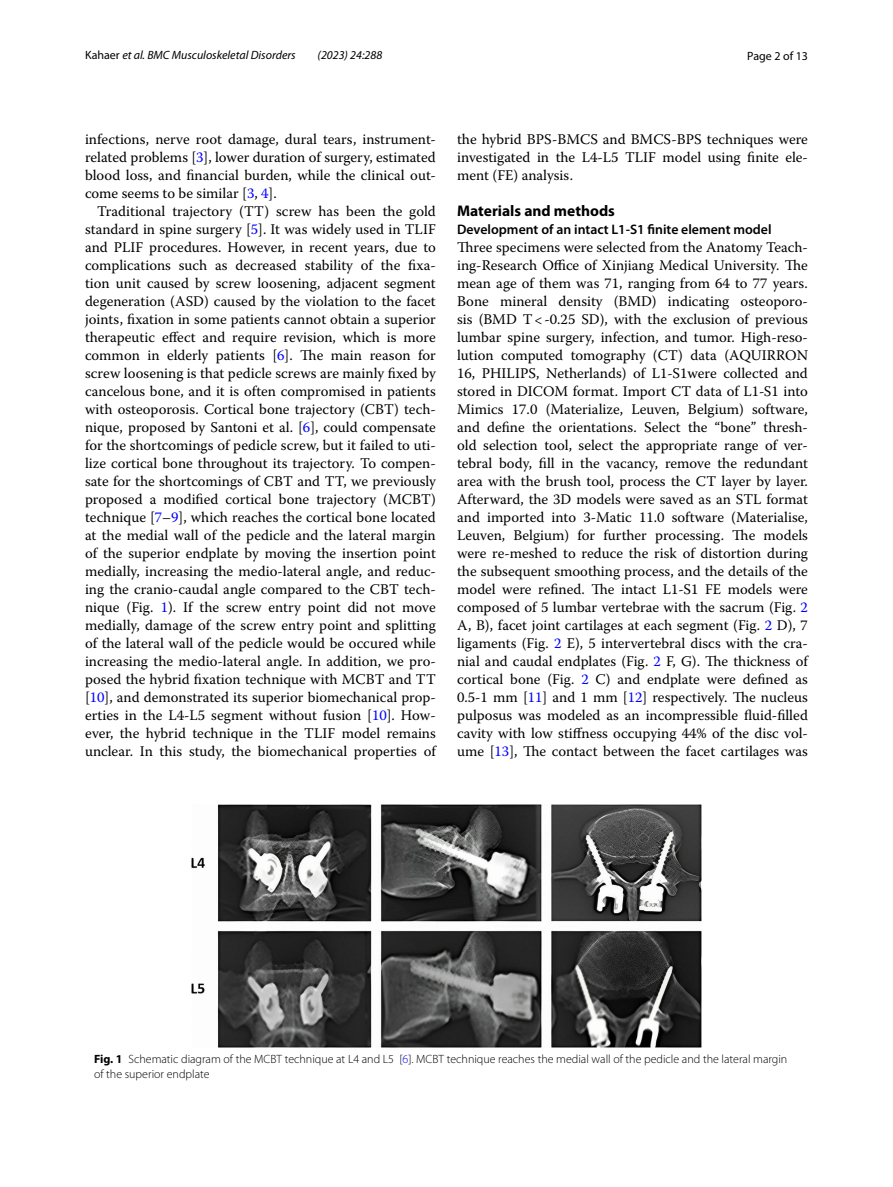
<style>
.page{position:relative;width:893px;height:1187px;background:#fff}
.page>*{position:absolute;margin:0;border:0;box-sizing:border-box;transform-origin:0 0}
.t1{font:700 15.45px "Myriad Pro";color:#000}
.t2{font:14.7px/18px "Warnock Pro";color:#000;text-align:justify}
.t3{font:600 13.8px "Myriad Pro";color:#000}
.t4{font:300 12px/15px "Myriad Pro";color:#000}
.t5{font:italic 12px "Myriad Pro";color:#000}
.t6{font:12px "Myriad Pro";color:#000}
.s1{font-style:normal}
.s2{color:#00f}
.s3{font-weight:700}
</style>
<div class="page">
<img style="left:191px;top:804px;width:511px;height:243px">
<p class="t5" style="left:85px;top:48px;width:212px"><span class="s1">Kahaer</span> et al. BMC Musculoskeletal Disorders</p>
<p class="t5" style="left:318px;top:48px;width:66px">(2023) 24:288</p>
<p class="t6" style="left:747px;top:48px;width:62px">Page 2 of 13</p>
<p class="t2" style="left:85px;top:130px;width:352px">infections, nerve root damage, dural tears, instrument&shy;related problems [<span class="s2">3</span>], lower duration of surgery, estimated blood loss, and financial burden, while the clinical out&shy;come seems to be similar [<span class="s2">3</span>, <span class="s2">4</span>].</p>
<p class="t2" style="left:85px;top:202px;width:352px;text-indent:12px">Traditional trajectory (TT) screw has been the gold standard in spine surgery [<span class="s2">5</span>]. It was widely used in TLIF and PLIF procedures. However, in recent years, due to complications such as decreased stability of the fixa&shy;tion unit caused by screw loosening, adjacent segment degeneration (ASD) caused by the violation to the facet joints, fixation in some patients cannot obtain a superior therapeutic effect and require revision, which is more common in elderly patients [<span class="s2">6</span>]. The main reason for screw loosening is that pedicle screws are mainly fixed by cancelous bone, and it is often compromised in patients with osteoporosis. Cortical bone trajectory (CBT) tech&shy;nique, proposed by Santoni et al. [<span class="s2">6</span>], could compensate for the shortcomings of pedicle screw, but it failed to uti&shy;lize cortical bone throughout its trajectory. To compen&shy;sate for the shortcomings of CBT and TT, we previously proposed a modified cortical bone trajectory (MCBT) technique [<span class="s2">7</span>–<span class="s2">9</span>], which reaches the cortical bone located at the medial wall of the pedicle and the lateral margin of the superior endplate by moving the insertion point medially, increasing the medio-lateral angle, and reduc&shy;ing the cranio-caudal angle compared to the CBT tech&shy;nique (Fig. <span class="s2">1</span>). If the screw entry point did not move medially, damage of the screw entry point and splitting of the lateral wall of the pedicle would be occured while increasing the medio-lateral angle. In addition, we pro&shy;posed the hybrid fixation technique with MCBT and TT [<span class="s2">10</span>], and demonstrated its superior biomechanical prop&shy;erties in the L4-L5 segment without fusion [<span class="s2">10</span>]. How&shy;ever, the hybrid technique in the TLIF model remains unclear. In this study, the biomechanical properties of</p>
<p class="t2" style="left:457px;top:130px;width:352px">the hybrid BPS-BMCS and BMCS-BPS techniques were investigated in the L4-L5 TLIF model using finite ele&shy;ment (FE) analysis.</p>
<p class="t1" style="left:457px;top:200px;width:159px">Materials and methods</p>
<p class="t3" style="left:457px;top:220px;width:316px">Development of an intact L1‑S1 finite element model</p>
<p class="t2" style="left:457px;top:238px;width:352px">Three specimens were selected from the Anatomy Teach&shy;ing-Research Office of Xinjiang Medical University. The mean age of them was 71, ranging from 64 to 77 years.<br>Bone mineral density (BMD) indicating osteoporo&shy;sis (BMD T&lt;-0.25 SD), with the exclusion of previous lumbar spine surgery, infection, and tumor. High-reso&shy;lution computed tomography (CT) data (AQUIRRON 16, PHILIPS, Netherlands) of L1-S1were collected and stored in DICOM format. Import CT data of L1-S1 into Mimics 17.0 (Materialize, Leuven, Belgium) software, and define the orientations. Select the “bone” thresh&shy;old selection tool, select the appropriate range of ver&shy;tebral body, fill in the vacancy, remove the redundant area with the brush tool, process the CT layer by layer.<br>Afterward, the 3D models were saved as an STL format and imported into 3-Matic 11.0 software (Materialise, Leuven, Belgium) for further processing. The models were re-meshed to reduce the risk of distortion during the subsequent smoothing process, and the details of the model were refined. The intact L1-S1 FE models were composed of 5 lumbar vertebrae with the sacrum (Fig. <span class="s2">2<br></span>A, B), facet joint cartilages at each segment (Fig. <span class="s2">2</span> D), 7 ligaments (Fig. <span class="s2">2</span> E), 5 intervertebral discs with the cra&shy;nial and caudal endplates (Fig. <span class="s2">2</span> F, G). The thickness of cortical bone (Fig. <span class="s2">2</span> C) and endplate were defined as 0.5-1 mm [<span class="s2">11</span>] and 1 mm [<span class="s2">12</span>] respectively. The nucleus pulposus was modeled as an incompressible fluid-filled cavity with low stiffness occupying 44% of the disc vol&shy;ume [<span class="s2">13</span>], The contact between the facet cartilages was</p>
<p class="t4" style="left:94px;top:1051px;width:695px"><span class="s3">Fig. 1</span> Schematic diagram of the MCBT technique at L4 and L5 [<span class="s2">6</span>]. MCBT technique reaches the medial wall of the pedicle and the lateral margin of the superior endplate</p>
</div>
